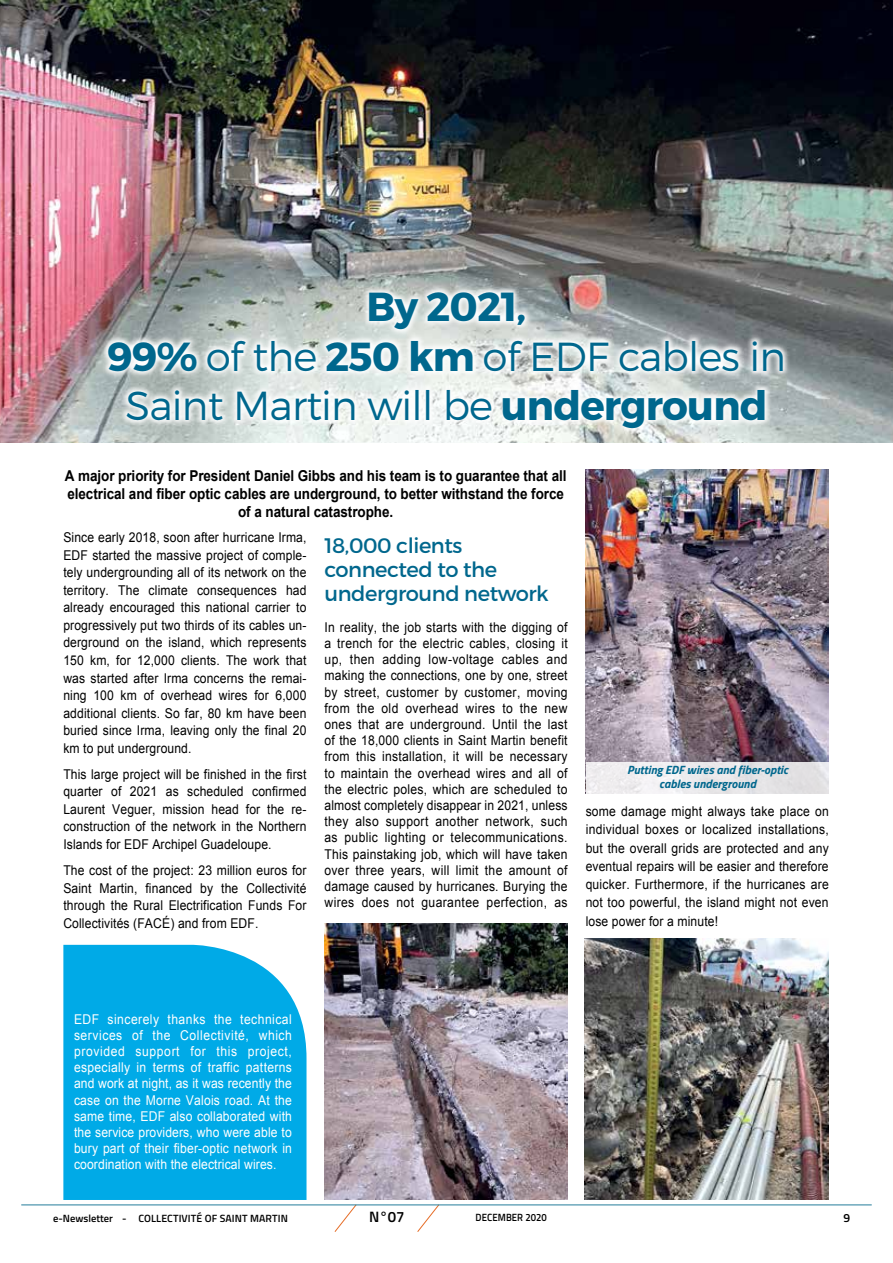
<style>
.page{position:relative;width:893px;height:1263px;background:#fff}
.page>*{position:absolute;margin:0;border:0;box-sizing:border-box;transform-origin:0 0}
.t1{font:300 40.5px/49.3px "Montserrat";letter-spacing:-.02em;color:#00678d;text-align:center}
.t2{font:21px/24px "Montserrat";letter-spacing:-.02em;color:#00678d}
.t3{font:700 15px/18px "Arial";letter-spacing:-.005em;color:#000;text-align:center;scale:.9 1}
.t4{font:600 15px "Titillium";color:#000}
.t5{font:13.5px/17.5px "Arial";letter-spacing:.01em;color:#000;text-align:justify;scale:.9 1}
.t6{font:13.5px/16.2px "Arial";letter-spacing:.01em;color:#fff;text-align:justify;scale:.9 1}
.t7{font:italic 700 12px/13.5px "Titillium";color:#00678d;text-align:center}
.t8{font:600 12px "Titillium";color:#000}
.t9{font:600 10.5px "Titillium";letter-spacing:.01em;color:#000}
.t10{font:600 10.5px "Titillium";letter-spacing:.01em;color:#000;scale:.91 1}
.s1{font-weight:700}
</style>
<div class="page">
<svg style="left:334px;top:1205px;width:23px;height:27px"></svg>
<svg style="left:417px;top:1205px;width:23px;height:27px"></svg>
<hr style="left:21px;top:1204px;width:851px;height:1px;background:#247d9a">
<img style="left:0;top:0;width:893px;height:443px">
<svg style="left:100px;top:284px;width:690px;height:152px"></svg>
<img style="left:585px;top:470px;width:244px;height:324px">
<img style="left:324px;top:923px;width:244px;height:277px">
<img style="left:585px;top:939px;width:244px;height:261px">
<div style="left:63px;top:945px;width:243px;height:255px;background:#00aae7"></div>
<div style="left:586px;top:762px;width:243px;height:32px;background:linear-gradient(to right,#f4f2f4,#e0dfe1)"></div>
<h1 class="t1" style="left:107px;top:282px;width:680px"><span class="s1">By 2021,<br>99%</span> of the <span class="s1">250 km</span> of EDF cables in<br>Saint Martin will be <span class="s1">underground</span></h1>
<p class="t3" style="left:65px;top:467px;width:559px">A major priority for President Daniel Gibbs and his team is to guarantee that all electrical and fiber optic cables are underground, to better withstand the force of a natural catastrophe.</p>
<p class="t5" style="left:63px;top:529px;width:272px">Since early 2018, soon after hurricane I rma, EDF started the massive project of comple&shy;tely undergrounding all of its network on the territory. The climate consequences had already encouraged this national carrier to progressively put two thirds of its cables un&shy;derground on the island, which represents 150 km, for 12,000 clients. The work that was started after I rma concerns the remai&shy;ning 100 km of overhead wires for 6,000 additional clients. So far, 80 km have been buried since I rma, leaving only the final 20 km to put underground.</p>
<p class="t5" style="left:63px;top:765px;width:272px">This large project will be finished in the first quarter of 2021 as scheduled confirmed Laurent Veguer, mission head for the re&shy;construction of the network in the Northern Islands for EDF Archipel Guadeloupe.</p>
<p class="t5" style="left:63px;top:862px;width:272px">The cost of the project: 23 million euros for Saint Martin, financed by the Collectivité through the Rural Electrification Funds For Collectivités (FACÉ) and from EDF.</p>
<h2 class="t2" style="left:324px;top:533px;width:226px">18,000 clients connected to the underground network</h2>
<p class="t5" style="left:324px;top:619px;width:272px;line-height:16.2px">I n reality, the job starts with the digging of a trench for the electric cables, closing it up, then adding low-voltage cables and making the connections, one by one, street by street, customer by customer, moving from the old overhead wires to the new ones that are underground. U ntil the last of the 18,000 clients in Saint Martin benefit from this installation, it will be necessary to maintain the overhead wires and all of the electric poles, which are scheduled to almost completely disappear in 2021, unless they also support another network, such as public lighting or telecommunications.<br>This painstaking job, which will have taken over three years, will limit the amount of damage caused by hurricanes. Burying the wires does not guarantee perfection, as</p>
<p class="t7" style="left:627px;top:763px;width:162px">Putting EDF wires and fiber-optic cables underground</p>
<p class="t5" style="left:586px;top:802px;width:272px;line-height:18.3px">some damage might always take place on individual boxes or localized installations, but the overall grids are protected and any eventual repairs will be easier and therefore quicker. Furthermore, if the hurricanes are not too powerful, the island might not even lose power for a minute!</p>
<p class="t6" style="left:74px;top:1011px;width:244px">EDF sincerely thanks the technical services of the Collectivité, which provided support for this project, especially in terms of traffic patterns and work at night, as it was recently the case on the Morne Valois road. At the same time, EDF also collaborated with the service providers, who were able to bury part of their fiber-optic network in coordination with the electrical wires.</p>
<p class="t9" style="left:53px;top:1210px;width:235px">E-NEWSLETTER - COLLECTIVITÉ OF SAINT MARTIN</p>
<p class="t4" style="left:369px;top:1205px;width:37px">N°07</p>
<p class="t10" style="left:476px;top:1209px;width:80px">DECEMBER 2020</p>
<p class="t8" style="left:843px;top:1209px;width:8px">9</p>
</div>
